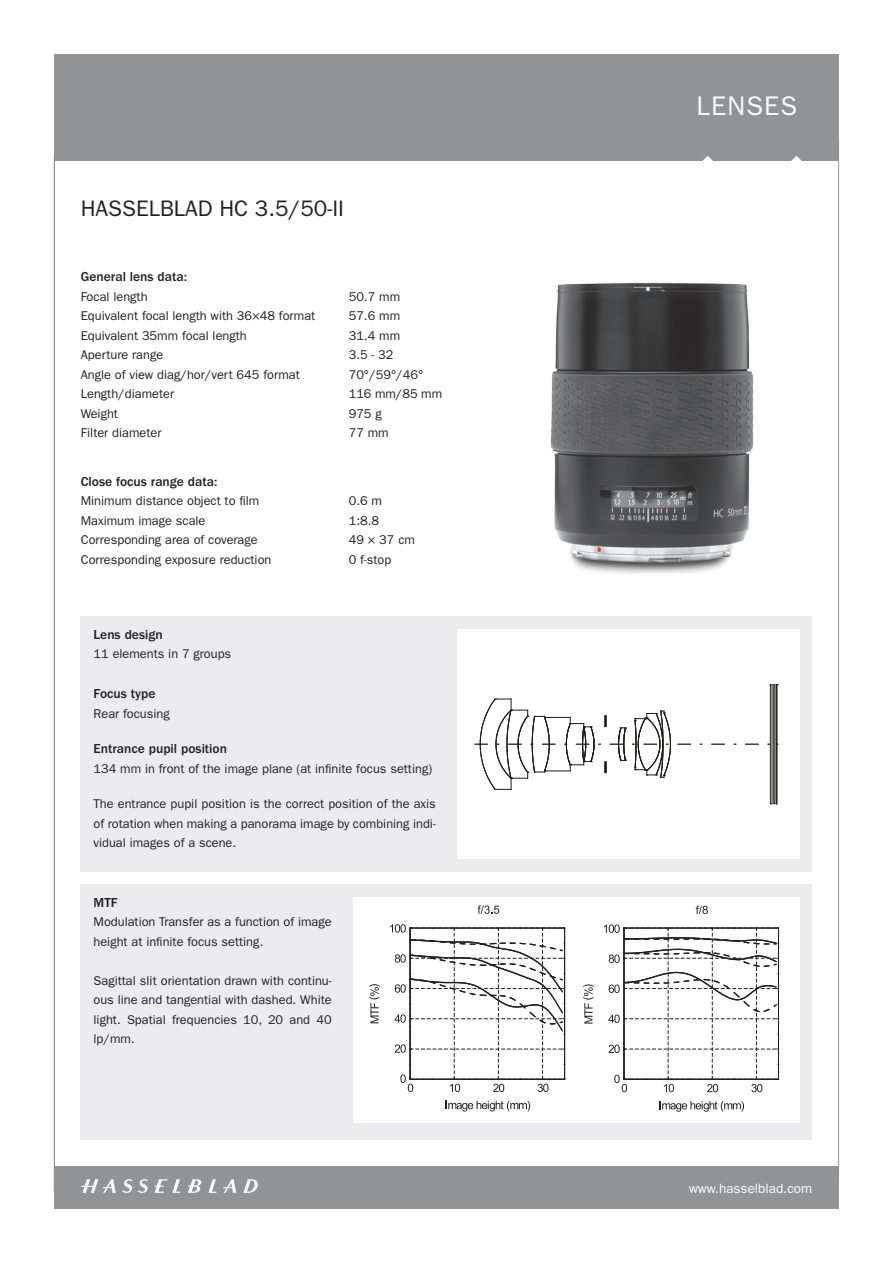
<style>
.page{position:relative;width:893px;height:1263px;background:#fff}
.page>*{position:absolute;margin:0;border:0;box-sizing:border-box;transform-origin:0 0}
.t1{font:27px "ITC Franklin Gothic Std";letter-spacing:.04em;color:#fff}
.t2{font:22.5px "ITC Franklin Gothic Std";color:#231f20}
.t3{font:500 13.5px "ITC Franklin Gothic Std";color:#231f20}
.t4{font:13.5px "ITC Franklin Gothic Std";color:#fff}
.t5{font:12.75px/19.5px "ITC Franklin Gothic Std";color:#231f20;text-align:justify}
</style>
<div class="page">
<div style="left:54px;top:1166px;width:785px;height:43px;background:#919396"></div>
<div style="left:54px;top:54px;width:785px;height:106px;background:#919396"></div>
<hr style="left:838px;top:142px;width:1px;height:1035px;background:#919396">
<svg style="left:701px;top:156px;width:13px;height:5px"></svg>
<svg style="left:790px;top:156px;width:13px;height:5px"></svg>
<hr style="left:54px;top:157px;width:1px;height:1036px;background:#919396">
<svg style="left:81px;top:1179px;width:67px;height:14px"></svg>
<svg style="left:223px;top:1179px;width:13px;height:14px"></svg>
<svg style="left:243px;top:1179px;width:15px;height:14px"></svg>
<svg style="left:155px;top:1179px;width:26px;height:14px"></svg>
<svg style="left:188px;top:1179px;width:29px;height:14px"></svg>
<div style="left:81px;top:884px;width:731px;height:256px;background:#ececee"></div>
<div style="left:81px;top:617px;width:731px;height:255px;background:#ececee"></div>
<div style="left:457px;top:629px;width:342px;height:230px;background:#fff"></div>
<svg style="left:475px;top:698px;width:303px;height:92px"></svg>
<div style="left:770px;top:684px;width:2px;height:120px;border:1px solid #1d1d1b"></div>
<div style="left:773px;top:684px;width:2px;height:120px;border:1px solid #1d1d1b"></div>
<hr style="left:776px;top:684px;width:1px;height:120px;background:#1d1d1b">
<div style="left:353px;top:897px;width:446px;height:226px;background:#fff"></div>
<svg style="left:478px;top:905px;width:21px;height:9px"></svg>
<svg style="left:696px;top:906px;width:12px;height:8px"></svg>
<svg style="left:390px;top:924px;width:175px;height:168px"></svg>
<svg style="left:446px;top:1101px;width:84px;height:10px"></svg>
<svg style="left:369px;top:984px;width:11px;height:39px"></svg>
<svg style="left:604px;top:924px;width:175px;height:168px"></svg>
<svg style="left:660px;top:1101px;width:84px;height:11px"></svg>
<svg style="left:583px;top:984px;width:11px;height:39px"></svg>
<img style="left:550px;top:282px;width:204px;height:292px">
<h2 class="t2" style="left:81px;top:195px;width:265px">HASSELBLAD HC 3.5/50-II</h2>
<p class="t3" style="left:81px;top:269px;width:108px">General lens data:</p>
<p class="t5" style="left:81px;top:287px;width:68px">Focal length</p>
<p class="t5" style="left:349px;top:287px;width:53px">50.7 mm</p>
<p class="t5" style="left:81px;top:306px;width:236px">Equivalent focal length with 36×48 format</p>
<p class="t5" style="left:349px;top:306px;width:53px">57.6 mm</p>
<p class="t5" style="left:81px;top:326px;width:168px">Equivalent 35mm focal length</p>
<p class="t5" style="left:349px;top:326px;width:53px">31.4 mm</p>
<p class="t5" style="left:81px;top:345px;width:84px">Aperture range</p>
<p class="t5" style="left:349px;top:345px;width:46px">3.5 - 32</p>
<p class="t5" style="left:81px;top:365px;width:220px">Angle of view diag/hor/vert 645 format</p>
<p class="t5" style="left:349px;top:365px;width:76px">70°/59°/46°</p>
<p class="t5" style="left:81px;top:384px;width:95px">Length/diameter</p>
<p class="t5" style="left:349px;top:384px;width:95px">116 mm/85 mm</p>
<p class="t5" style="left:81px;top:404px;width:39px">Weight</p>
<p class="t5" style="left:349px;top:404px;width:35px">975 g</p>
<p class="t5" style="left:81px;top:423px;width:82px">Filter diameter</p>
<p class="t5" style="left:349px;top:423px;width:42px">77 mm</p>
<p class="t3" style="left:81px;top:473px;width:138px">Close focus range data:</p>
<p class="t5" style="left:81px;top:491px;width:180px">Minimum distance object to film</p>
<p class="t5" style="left:349px;top:491px;width:35px">0.6 m</p>
<p class="t5" style="left:81px;top:510px;width:126px">Maximum image scale</p>
<p class="t5" style="left:349px;top:510px;width:32px">1:8.8</p>
<p class="t5" style="left:81px;top:530px;width:178px">Corresponding area of coverage</p>
<p class="t5" style="left:349px;top:530px;width:68px">49 × 37 cm</p>
<p class="t5" style="left:81px;top:549px;width:192px">Corresponding exposure reduction</p>
<p class="t5" style="left:349px;top:549px;width:44px">0 f-stop</p>
<p class="t3" style="left:94px;top:627px;width:71px">Lens design</p>
<p class="t5" style="left:94px;top:644px;width:139px">11 elements in 7 groups</p>
<p class="t3" style="left:94px;top:686px;width:63px">Focus type</p>
<p class="t5" style="left:94px;top:704px;width:78px">Rear focusing</p>
<p class="t3" style="left:94px;top:741px;width:135px">Entrance pupil position</p>
<p class="t5" style="left:94px;top:759px;width:340px">134 mm in front of the image plane (at infinite focus setting)</p>
<p class="t5" style="left:94px;top:794px;width:344px">The entrance pupil position is the correct position of the axis of rotation when making a panorama image by combining indi&shy;vidual images of a scene.</p>
<p class="t3" style="left:94px;top:894px;width:26px">MTF</p>
<p class="t5" style="left:94px;top:912px;width:240px">Modulation Transfer as a function of image height at infinite focus setting.</p>
<p class="t5" style="left:94px;top:970px;width:240px">Sagittal slit orientation drawn with continu&shy;ous line and tangential with dashed. White light. Spatial frequencies 10, 20 and 40 lp/mm.</p>
<h1 class="t1" style="left:697px;top:90px;width:102px">LENSES</h1>
<p class="t4" style="left:689px;top:1180px;width:125px">www.hasselblad.com</p>
</div>
